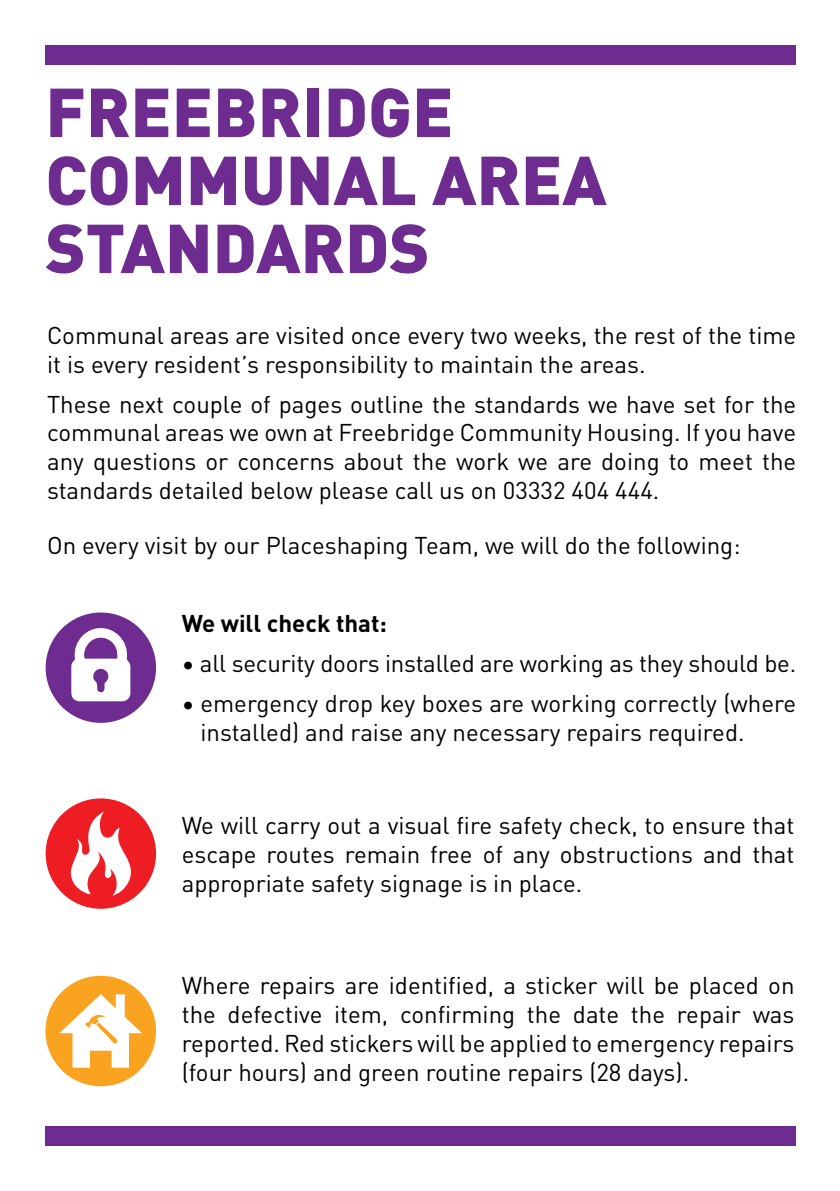
<style>
.page{position:relative;width:840px;height:1191px;background:#fff}
.page>*{position:absolute;margin:0;border:0;box-sizing:border-box;transform-origin:0 0}
.t1{font:900 68px/68px "DINOT";color:#6e2c91}
.FB_Standard{font:24px/28.8px "DINOT";color:#000;text-align:justify}
.FB_Standard-2{font:700 24px "DINOT";color:#000}
</style>
<div class="page">
<div style="left:46px;top:612px;width:110px;height:111px;background:#6e2c91;border-radius:50%"></div>
<svg style="left:71px;top:628px;width:59px;height:73px"></svg>
<div style="left:46px;top:798px;width:110px;height:110px;background:#ee1d23;border-radius:50%"></div>
<svg style="left:71px;top:811px;width:60px;height:84px"></svg>
<div style="left:45px;top:975px;width:111px;height:111px;background:#f9a320;border-radius:50%"></div>
<svg style="left:60px;top:994px;width:82px;height:73px"></svg>
<div style="left:46px;top:1125px;width:749px;height:20px;background:#6e2c91"></div>
<div style="left:46px;top:45px;width:749px;height:20px;background:#6e2c91"></div>
<p class="t1" style="left:45px;top:74px;width:562px">FREEBRIDGE<br>COMMUNAL AREA<br>STANDARDS</p>
<p class="FB_Standard" style="left:47px;top:319px;width:750px">Communal areas are visited once every two weeks, the rest of the time it is every resident’s responsibility to maintain the areas.</p>
<p class="FB_Standard" style="left:47px;top:388px;width:750px">These next couple of pages outline the standards we have set for the communal areas we own at Freebridge Community Housing. If you have any questions or concerns about the work we are doing to meet the standards detailed below please call us on 03332 404 444.</p>
<p class="FB_Standard" style="left:47px;top:529px;width:694px">On every visit by our Placeshaping Team, we will do the following:</p>
<p class="FB_Standard-2" style="left:181px;top:604px;width:207px">We will check that:</p>
<p class="FB_Standard" style="left:181px;top:647px;width:615px">• all security doors installed are working as they should be.</p>
<p class="FB_Standard" style="left:200px;top:687px;width:597px;text-indent:-19px">• emergency drop key boxes are working correctly (where installed) and raise any necessary repairs required.</p>
<p class="FB_Standard" style="left:181px;top:809px;width:614px">We will carry out a visual fire safety check, to ensure that escape routes remain free of any obstructions and that appropriate safety signage is in place.</p>
<p class="FB_Standard" style="left:181px;top:969px;width:614px">Where repairs are identified, a sticker will be placed on the defective item, confirming the date the repair was reported. Red stickers will be applied to emergency repairs (four hours) and green routine repairs (28 days).</p>
</div>
